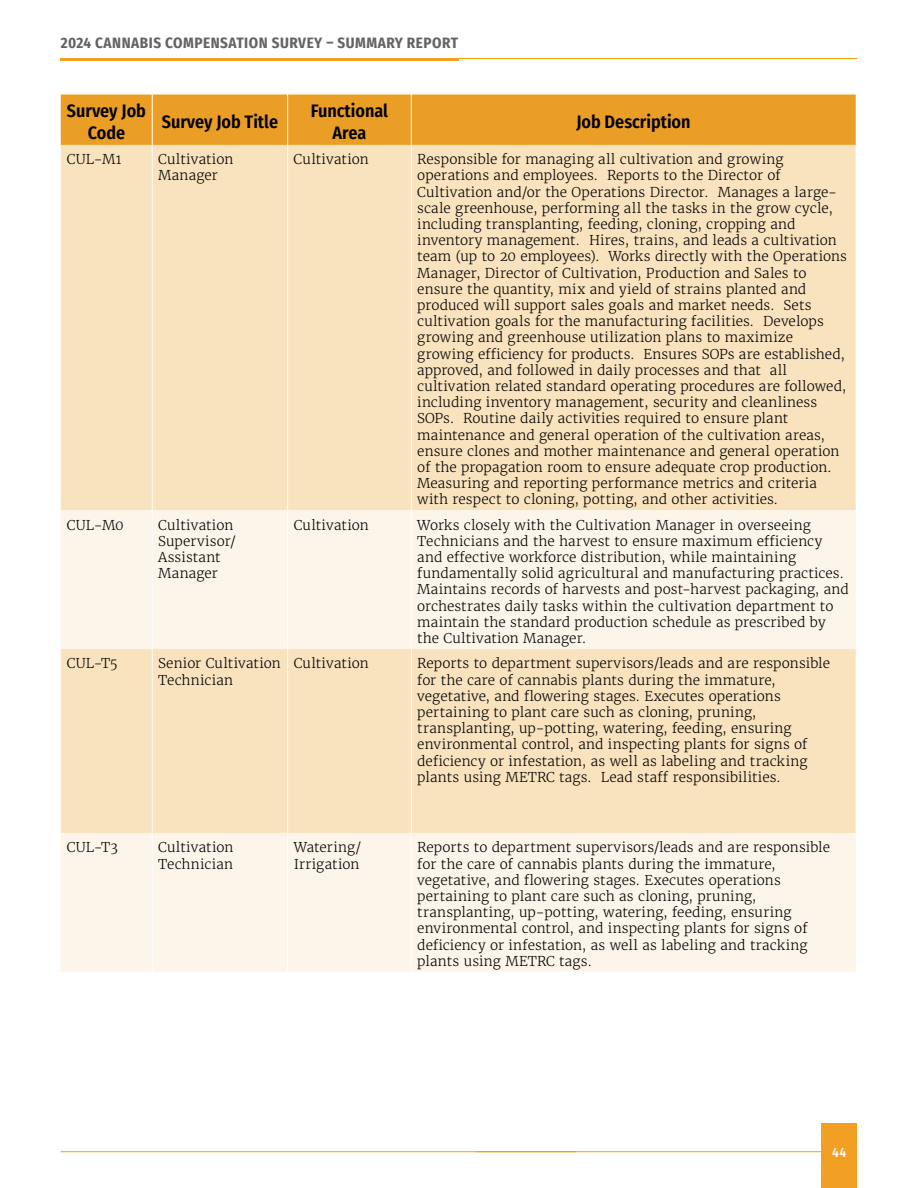
<style>
.page{position:relative;width:918px;height:1188px;background:#fff}
.page>*{position:absolute;margin:0;border:0;box-sizing:border-box;transform-origin:0 0}
.t1{font:600 18px/21.6px "Fira Sans Condensed";color:#000;text-align:center}
.t2{font:700 15px "Fira Sans Condensed";letter-spacing:.035em;color:#656363}
.t3{font:300 13.5px/16.2px "Merriweather";letter-spacing:.01em;color:#000}
.t4{font:500 13.5px "Fira Sans Condensed";color:#fff}
</style>
<div class="page">
<hr style="left:477px;top:1151px;width:380px;height:1px;background:#f1a100">
<hr style="left:61px;top:58px;width:796px;height:1px;background:#f1a100">
<hr style="left:61px;top:1151px;width:516px;height:1px;background:#f1a100">
<hr style="left:61px;top:59px;width:398px;height:2px;background:#f1a023">
<div style="left:821px;top:1123px;width:36px;height:65px;background:#f1a023"></div>
<div style="left:61px;top:94px;width:795px;height:51px;background:#eb9e26"></div>
<div style="left:61px;top:145px;width:795px;height:365px;background:#f9e2be"></div>
<svg style="left:61px;top:510px;width:795px;height:462px;background:#fbedd7"></svg>
<hr style="left:152px;top:145px;width:1px;height:365px;background:#fff">
<hr style="left:287px;top:145px;width:1px;height:365px;background:#fff">
<hr style="left:411px;top:145px;width:1px;height:365px;background:#fff">
<hr style="left:152px;top:510px;width:1px;height:139px;background:#fff">
<hr style="left:287px;top:510px;width:1px;height:139px;background:#fff">
<hr style="left:411px;top:510px;width:1px;height:139px;background:#fff">
<hr style="left:152px;top:649px;width:1px;height:184px;background:#fff">
<hr style="left:287px;top:649px;width:1px;height:184px;background:#fff">
<hr style="left:411px;top:649px;width:1px;height:184px;background:#fff">
<hr style="left:152px;top:833px;width:1px;height:139px;background:#fff">
<hr style="left:287px;top:833px;width:1px;height:139px;background:#fff">
<hr style="left:411px;top:833px;width:1px;height:139px;background:#fff">
<hr style="left:152px;top:94px;width:1px;height:51px;background:#fff">
<hr style="left:287px;top:94px;width:1px;height:51px;background:#fff">
<hr style="left:411px;top:94px;width:1px;height:51px;background:#fff">
<p class="t2" style="left:61px;top:31px;width:399px">2024 CANNABIS COMPENSATION SURVEY – SUMMARY REPORT</p>
<h1 class="t1" style="left:67px;top:99px;width:81px">Survey Job<br>Code</h1>
<h1 class="t1" style="left:162px;top:110px;width:118px">Survey Job Title</h1>
<h1 class="t1" style="left:311px;top:99px;width:79px">Functional<br>Area</h1>
<h1 class="t1" style="left:576px;top:110px;width:116px">Job Description</h1>
<p class="t3" style="left:67px;top:151px;width:56px">CUL-M1</p>
<p class="t3" style="left:158px;top:151px;width:77px">Cultivation<br>Manager</p>
<p class="t3" style="left:294px;top:151px;width:77px">Cultivation</p>
<p class="t3" style="left:417px;top:151px;width:431px">Responsible for managing all cultivation and growing operations and employees. Reports to the Director of Cultivation and/or the Operations Director. Manages a large&shy;scale greenhouse, performing all the tasks in the grow cycle, including transplanting, feeding, cloning, cropping and inventory management. Hires, trains, and leads a cultivation team (up to 20 employees). Works directly with the Operations Manager, Director of Cultivation, Production and Sales to ensure the quantity, mix and yield of strains planted and produced will support sales goals and market needs. Sets cultivation goals for the manufacturing facilities. Develops growing and greenhouse utilization plans to maximize growing efficiency for products. Ensures SOPs are established, approved, and followed in daily processes and that all cultivation related standard operating procedures are followed, including inventory management, security and cleanliness SOPs. Routine daily activities required to ensure plant maintenance and general operation of the cultivation areas, ensure clones and mother maintenance and general operation of the propagation room to ensure adequate crop production.<br>Measuring and reporting performance metrics and criteria with respect to cloning, potting, and other activities.</p>
<p class="t3" style="left:67px;top:517px;width:59px">CUL-M0</p>
<p class="t3" style="left:158px;top:517px;width:79px">Cultivation<br>Supervisor/<br>Assistant<br>Manager</p>
<p class="t3" style="left:294px;top:517px;width:77px">Cultivation</p>
<p class="t3" style="left:417px;top:517px;width:433px">Works closely with the Cultivation Manager in overseeing Technicians and the harvest to ensure maximum efficiency and effective workforce distribution, while maintaining fundamentally solid agricultural and manufacturing practices.<br>Maintains records of harvests and post-harvest packaging, and orchestrates daily tasks within the cultivation department to maintain the standard production schedule as prescribed by the Cultivation Manager.</p>
<p class="t3" style="left:67px;top:655px;width:53px">CUL-T5</p>
<p class="t3" style="left:158px;top:655px;width:124px">Senior Cultivation<br>Technician</p>
<p class="t3" style="left:294px;top:655px;width:77px">Cultivation</p>
<p class="t3" style="left:417px;top:655px;width:414px">Reports to department supervisors/leads and are responsible for the care of cannabis plants during the immature, vegetative, and flowering stages. Executes operations pertaining to plant care such as cloning, pruning, transplanting, up-potting, watering, feeding, ensuring environmental control, and inspecting plants for signs of deficiency or infestation, as well as labeling and tracking plants using METRC tags. Lead staff responsibilities.</p>
<p class="t3" style="left:67px;top:839px;width:53px">CUL-T3</p>
<p class="t3" style="left:158px;top:839px;width:77px">Cultivation<br>Technician</p>
<p class="t3" style="left:294px;top:839px;width:69px">Watering/<br>Irrigation</p>
<p class="t3" style="left:417px;top:839px;width:414px">Reports to department supervisors/leads and are responsible for the care of cannabis plants during the immature, vegetative, and flowering stages. Executes operations pertaining to plant care such as cloning, pruning, transplanting, up-potting, watering, feeding, ensuring environmental control, and inspecting plants for signs of deficiency or infestation, as well as labeling and tracking plants using METRC tags.</p>
<p class="t4" style="left:832px;top:1141px;width:15px">44</p>
</div>
